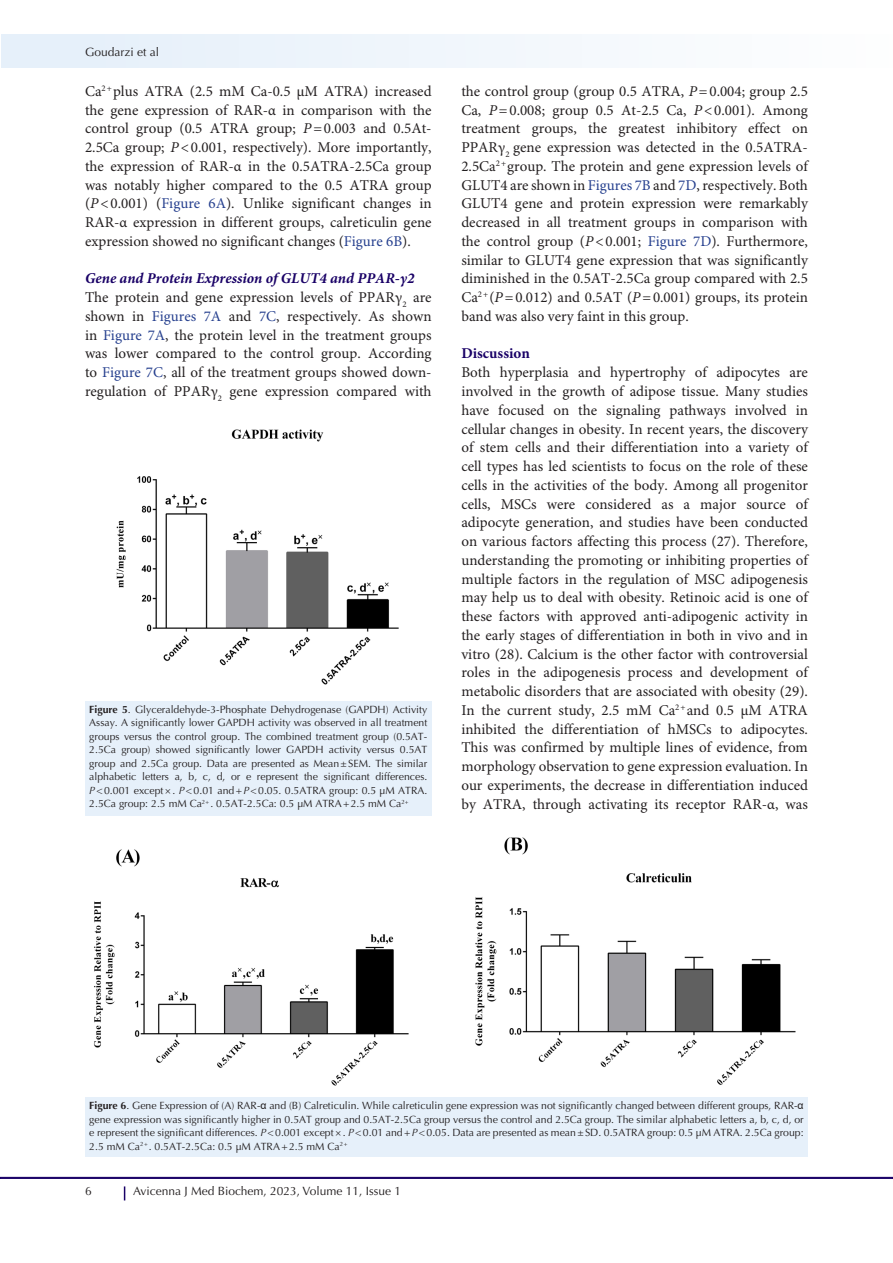
<style>
.page{position:relative;width:893px;height:1263px;background:#fff}
.page>*{position:absolute;margin:0;border:0;box-sizing:border-box;transform-origin:0 0}
.t1{font:15px/18.8px "Minion Pro";color:#231f20;text-align:justify}
.t2{font:italic 700 15px "Minion Pro";color:#190066}
.t3{font:700 15px "Minion Pro";color:#190066}
.t4{font:12px "Optima LT Std";color:#231f20}
.t5{font:10.5px/13.5px "Optima LT Std";color:#231f20;text-align:justify}
.s1{font-style:italic}
.s2{color:#253f8e}
.s3{font-weight:700}
.s4{font-family:"Arial"}
</style>
<div class="page">
<hr style="left:0;top:1177px;width:893px;height:2px;background:#190066">
<div style="left:1px;top:35px;width:892px;height:33px;background:#f1f6fc"></div>
<svg style="left:124px;top:1186px;width:1px;height:14px"></svg>
<div style="left:85px;top:701px;width:347px;height:114px;background:#e6f0fa"></div>
<div style="left:85px;top:1097px;width:723px;height:60px;background:#e6f0fa"></div>
<img style="left:116px;top:429px;width:283px;height:256px">
<img style="left:93px;top:837px;width:703px;height:249px">
<p class="t4" style="left:85px;top:45px;width:76px">Goudarzi et al</p>
<p class="t1" style="left:85px;top:82px;width:348px">Ca<sup>2+</sup>plus ATRA (2.5 mM Ca-0.5 µM ATRA) increased the gene expression of RAR-α in comparison with the control group (0.5 ATRA group; <span class="s1">P</span>=0.003 and 0.5At-2.5Ca group; <span class="s1">P</span>&lt;0.001, respectively). More importantly, the expression of RAR-α in the 0.5ATRA-2.5Ca group was notably higher compared to the 0.5 ATRA group (<span class="s1">P</span>&lt;0.001) (<span class="s2">Figure 6A</span>). Unlike significant changes in RAR-α expression in different groups, calreticulin gene expression showed no significant changes (<span class="s2">Figure 6B</span>).</p>
<p class="t2" style="left:85px;top:268px;width:331px">Gene and Protein Expression of GLUT4 and PPAR-γ2</p>
<p class="t1" style="left:85px;top:289px;width:348px">The protein and gene expression levels of PPARγ<sub>2</sub> are shown in <span class="s2">Figures 7A</span> and <span class="s2">7C</span>, respectively. As shown in <span class="s2">Figure 7A</span>, the protein level in the treatment groups was lower compared to the control group. According to <span class="s2">Figure 7C</span>, all of the treatment groups showed down&shy;regulation of PPARγ<sub>2</sub> gene expression compared with</p>
<p class="t5" style="left:89px;top:702px;width:340px"><span class="s3">Figure 5</span>. Glyceraldehyde-3-Phosphate Dehydrogenase (GAPDH) Activity Assay. A significantly lower GAPDH activity was observed in all treatment groups versus the control group. The combined treatment group (0.5AT-2.5Ca group) showed significantly lower GAPDH activity versus 0.5AT group and 2.5Ca group. Data are presented as Mean±SEM. The similar alphabetic letters a, b, c, d, or e represent the significant differences.<br><span class="s1">P</span>&lt;0.001 except×. <span class="s1">P</span>&lt;0.01 and+<span class="s1">P</span>&lt;0.05. 0.5ATRA group: 0.5 μM ATRA.<br>2.5Ca group: 2.5 mM Ca<sup>2+</sup> . 0.5AT-2.5Ca: 0.5 μM ATRA+2.5 mM Ca<sup>2+</sup></p>
<p class="t1" style="left:461px;top:82px;width:348px">the control group (group 0.5 ATRA, <span class="s1">P</span>=0.004; group 2.5<br>Ca, <span class="s1">P</span>=0.008; group 0.5 At-2.5 Ca, <span class="s1">P</span>&lt;0.001). Among treatment groups, the greatest inhibitory effect on PPARγ<sub>2</sub> gene expression was detected in the 0.5ATRA-2.5Ca<sup>2+</sup>group. The protein and gene expression levels of GLUT4 are shown in <span class="s2">Figures 7B</span> and <span class="s2">7D</span>, respectively. Both GLUT4 gene and protein expression were remarkably decreased in all treatment groups in comparison with the control group (<span class="s1">P</span>&lt;0.001; <span class="s2">Figure 7D</span>). Furthermore, similar to GLUT4 gene expression that was significantly diminished in the 0.5AT-2.5Ca group compared with 2.5<br>Ca<sup>2+</sup>(<span class="s1">P</span>=0.012) and 0.5AT (<span class="s1">P</span>=0.001) groups, its protein band was also very faint in this group.</p>
<p class="t3" style="left:461px;top:343px;width:70px">Discussion</p>
<p class="t1" style="left:461px;top:364px;width:348px">Both hyperplasia and hypertrophy of adipocytes are involved in the growth of adipose tissue. Many studies have focused on the signaling pathways involved in cellular changes in obesity. In recent years, the discovery of stem cells and their differentiation into a variety of cell types has led scientists to focus on the role of these cells in the activities of the body. Among all progenitor cells, MSCs were considered as a major source of adipocyte generation, and studies have been conducted on various factors affecting this process (27). Therefore, understanding the promoting or inhibiting properties of multiple factors in the regulation of MSC adipogenesis may help us to deal with obesity. Retinoic acid is one of these factors with approved anti-adipogenic activity in the early stages of differentiation in both in vivo and in vitro (28). Calcium is the other factor with controversial roles in the adipogenesis process and development of metabolic disorders that are associated with obesity (29).<br>In the current study, 2.5 mM Ca<sup>2+</sup>and 0.5 µM ATRA inhibited the differentiation of hMSCs to adipocytes.<br>This was confirmed by multiple lines of evidence, from morphology observation to gene expression evaluation. In our experiments, the decrease in differentiation induced by ATRA, through activating its receptor RAR-α, was</p>
<p class="t5" style="left:89px;top:1099px;width:716px"><span class="s3">Figure 6</span>. Gene Expression of (A) RAR-<span class="s4">α</span> and (B) Calreticulin. While calreticulin gene expression was not significantly changed between different groups, RAR-<span class="s4">α </span>gene expression was significantly higher in 0.5AT group and 0.5AT-2.5Ca group versus the control and 2.5Ca group. The similar alphabetic letters a, b, c, d, or e represent the significant differences. <span class="s1">P</span>&lt;0.001 except×. <span class="s1">P</span>&lt;0.01 and+<span class="s1">P</span>&lt;0.05. Data are presented as mean±SD. 0.5ATRA group: 0.5 μM ATRA. 2.5Ca group:<br>2.5 mM Ca<sup>2+</sup>. 0.5AT-2.5Ca: 0.5 μM ATRA+2.5 mM Ca<sup>2+</sup></p>
<p class="t4" style="left:85px;top:1184px;width:8px">6</p>
<p class="t4" style="left:133px;top:1184px;width:270px">Avicenna J Med Biochem, 2023, Volume 11, Issue 1</p>
</div>
